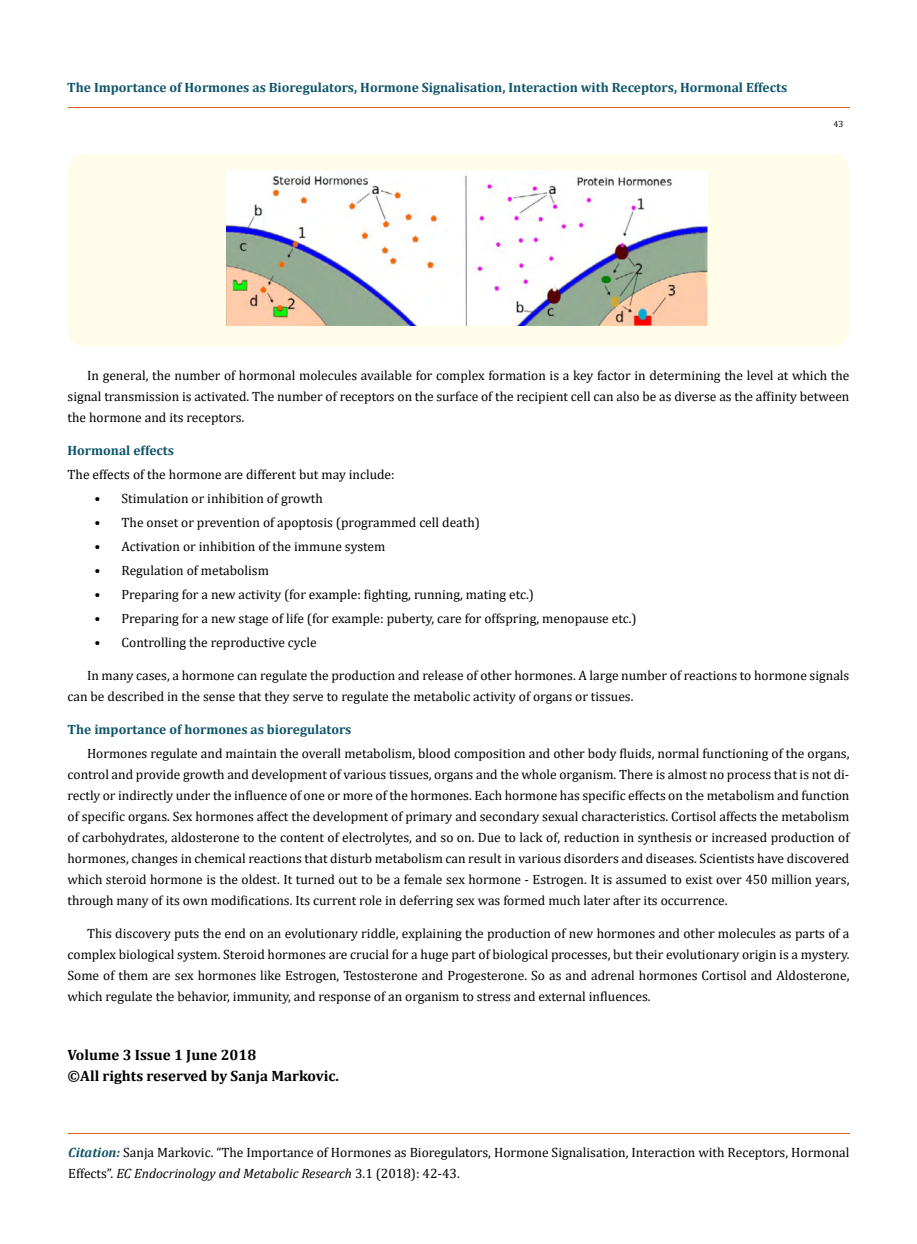
<style>
.page{position:relative;width:917px;height:1244px;background:#fff}
.page>*{position:absolute;margin:0;border:0;box-sizing:border-box;transform-origin:0 0}
.t1{font:700 15px/21px "Cambria";color:#000}
.t2{font:13.5px/21px "Cambria";color:#000;text-align:justify}
.t3{font:700 13.5px "Cambria";color:#0e546a}
.t4{font:9px "Cambria";color:#000}
.s1{font-weight:700;font-style:italic;color:#0e546a}
.s2{font-style:italic}
</style>
<div class="page">
<hr style="left:68px;top:108px;width:781px;height:1px;background:#e05d1a">
<hr style="left:68px;top:1133px;width:781px;height:1px;background:#e05d1a">
<div style="left:68px;top:154px;width:781px;height:192px;background:#fffde9;border-radius:18px"></div>
<img style="left:226px;top:170px;width:482px;height:155px">
<p class="t3" style="left:67px;top:77px;width:721px">The Importance of Hormones as Bioregulators, Hormone Signalisation, Interaction with Receptors, Hormonal Effects</p>
<p class="t4" style="left:833px;top:119px;width:11px">43</p>
<p class="t2" style="left:68px;top:364px;width:783px;text-indent:19px">In general, the number of hormonal molecules available for complex formation is a key factor in determining the level at which the signal transmission is activated. The number of receptors on the surface of the recipient cell can also be as diverse as the affinity between the hormone and its receptors.</p>
<p class="t3" style="left:68px;top:440px;width:108px">Hormonal effects</p>
<p class="t2" style="left:68px;top:463px;width:329px">The effects of the hormone are different but may include:</p>
<p class="t2" style="left:95px;top:487px;width:230px">• Stimulation or inhibition of growth</p>
<p class="t2" style="left:95px;top:511px;width:387px">• The onset or prevention of apoptosis (programmed cell death)</p>
<p class="t2" style="left:95px;top:535px;width:292px">• Activation or inhibition of the immune system</p>
<p class="t2" style="left:95px;top:559px;width:176px">• Regulation of metabolism</p>
<p class="t2" style="left:95px;top:583px;width:441px">• Preparing for a new activity (for example: fighting, running, mating etc.)</p>
<p class="t2" style="left:95px;top:607px;width:543px">• Preparing for a new stage of life (for example: puberty, care for offspring, menopause etc.)</p>
<p class="t2" style="left:95px;top:631px;width:224px">• Controlling the reproductive cycle</p>
<p class="t2" style="left:68px;top:664px;width:783px;text-indent:19px">In many cases, a hormone can regulate the production and release of other hormones. A large number of reactions to hormone signals can be described in the sense that they serve to regulate the metabolic activity of organs or tissues.</p>
<p class="t3" style="left:68px;top:719px;width:285px">The importance of hormones as bioregulators</p>
<p class="t2" style="left:68px;top:742px;width:783px;text-indent:19px">Hormones regulate and maintain the overall metabolism, blood composition and other body fluids, normal functioning of the organs, control and provide growth and development of various tissues, organs and the whole organism. There is almost no process that is not di&shy;rectly or indirectly under the influence of one or more of the hormones. Each hormone has specific effects on the metabolism and function of specific organs. Sex hormones affect the development of primary and secondary sexual characteristics. Cortisol affects the metabolism of carbohydrates, aldosterone to the content of electrolytes, and so on. Due to lack of, reduction in synthesis or increased production of hormones, changes in chemical reactions that disturb metabolism can result in various disorders and diseases. Scientists have discovered which steroid hormone is the oldest. It turned out to be a female sex hormone - Estrogen. It is assumed to exist over 450 million years, through many of its own modifications. Its current role in deferring sex was formed much later after its occurrence.</p>
<p class="t2" style="left:68px;top:922px;width:783px;text-indent:19px">This discovery puts the end on an evolutionary riddle, explaining the production of new hormones and other molecules as parts of a complex biological system. Steroid hormones are crucial for a huge part of biological processes, but their evolutionary origin is a mystery.<br>Some of them are sex hormones like Estrogen, Testosterone and Progesterone. So as and adrenal hormones Cortisol and Aldosterone, which regulate the behavior, immunity, and response of an organism to stress and external influences.</p>
<p class="t1" style="left:68px;top:1043px;width:273px">Volume 3 Issue 1 June 2018<br>©All rights reserved by Sanja Markovic.</p>
<p class="t2" style="left:68px;top:1142px;width:782px"><span class="s1">Citation:</span> Sanja Markovic. “The Importance of Hormones as Bioregulators, Hormone Signalisation, Interaction with Receptors, Hormonal<br>Effects”. <span class="s2">EC Endocrinology and Metabolic Research</span> 3.1 (2018): 42-43.</p>
</div>
